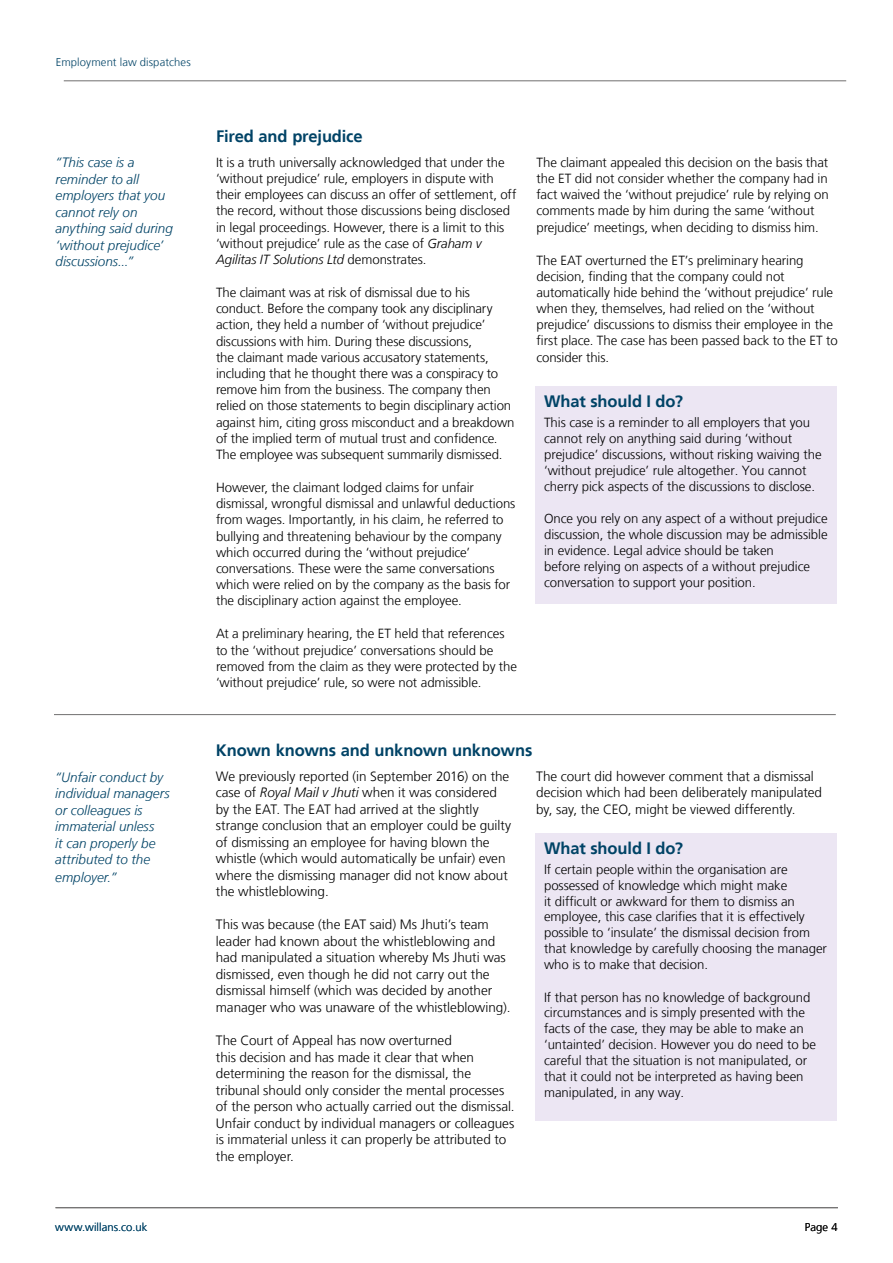
<style>
.page{position:relative;width:893px;height:1263px;background:#fff}
.page>*{position:absolute;margin:0;border:0;box-sizing:border-box;transform-origin:0 0}
.t1{font:700 16.5px "Frutiger LT";letter-spacing:-.01em;color:#004366}
.t2{font:300 13.5px/16.5px "Frutiger LT";color:#000}
.t3{font:italic 300 13.5px/16.5px "Frutiger LT";color:#004366}
.t4{font:300 13.2px/16.2px "Frutiger LT";letter-spacing:-.005em;color:#000}
.t5{font:300 11.25px "Frutiger LT";letter-spacing:.005em;color:#004366}
.t6{font:300 11.25px "Frutiger LT";color:#000}
.s1{font-style:italic}
</style>
<div class="page">
<hr style="left:56px;top:1207px;width:782px;height:1px;background:#706f6f">
<hr style="left:64px;top:81px;width:782px;height:1px;background:#706f6f">
<hr style="left:54px;top:714px;width:782px;height:1px;background:#706f6f">
<div style="left:536px;top:386px;width:301px;height:218px;background:#ece6f3"></div>
<div style="left:536px;top:833px;width:301px;height:287px;background:#ece6f3"></div>
<p class="t5" style="left:56px;top:56px;width:136px">Employment law dispatches</p>
<p class="t3" style="left:56px;top:154px;width:119px">“This case is a reminder to all employers that you cannot rely on anything said during ‘without prejudice’ discussions...”</p>
<p class="t3" style="left:55px;top:769px;width:116px">“Unfair conduct by individual managers or colleagues is immaterial unless<br>it can properly be attributed to the</p>
<p class="t3" style="left:55px;top:869px;width:63px">employer.”</p>
<p class="t1" style="left:216px;top:127px;width:148px">Fired and prejudice</p>
<p class="t4" style="left:216px;top:154px;width:302px">It is a truth universally acknowledged that under the ‘without prejudice’ rule, employers in dispute with their employees can discuss an offer of settlement, off the record, without those discussions being disclosed in legal proceedings. However, there is a limit to this ‘without prejudice’ rule as the case of <span class="s1">Graham v Agilitas IT Solutions Ltd</span> demonstrates.</p>
<p class="t4" style="left:216px;top:284px;width:300px">The claimant was at risk of dismissal due to his conduct. Before the company took any disciplinary action, they held a number of ‘without prejudice’ discussions with him. During these discussions,<br>the claimant made various accusatory statements, including that he thought there was a conspiracy to remove him from the business. The company then relied on those statements to begin disciplinary action against him, citing gross misconduct and a breakdown of the implied term of mutual trust and confidence.<br>The employee was subsequent summarily dismissed.</p>
<p class="t4" style="left:216px;top:479px;width:301px">However, the claimant lodged claims for unfair dismissal, wrongful dismissal and unlawful deductions from wages. Importantly, in his claim, he referred to bullying and threatening behaviour by the company which occurred during the ‘without prejudice’ conversations. These were the same conversations which were relied on by the company as the basis for the disciplinary action against the employee.</p>
<p class="t4" style="left:216px;top:626px;width:303px">At a preliminary hearing, the ET held that references to the ‘without prejudice’ conversations should be removed from the claim as they were protected by the ‘without prejudice’ rule, so were not admissible.</p>
<p class="t4" style="left:536px;top:154px;width:294px">The claimant appealed this decision on the basis that the ET did not consider whether the company had in fact waived the ‘without prejudice’ rule by relying on comments made by him during the same ‘without prejudice’ meetings, when deciding to dismiss him.</p>
<p class="t4" style="left:536px;top:252px;width:303px">The EAT overturned the ET’s preliminary hearing decision, finding that the company could not automatically hide behind the ‘without prejudice’ rule when they, themselves, had relied on the ‘without prejudice’ discussions to dismiss their employee in the first place. The case has been passed back to the ET to consider this.</p>
<p class="t1" style="left:544px;top:392px;width:140px">What should I do?</p>
<p class="t4" style="left:544px;top:415px;width:279px">This case is a reminder to all employers that you cannot rely on anything said during ‘without prejudice’ discussions, without risking waiving the ‘without prejudice’ rule altogether. You cannot cherry pick aspects of the discussions to disclose.</p>
<p class="t4" style="left:544px;top:511px;width:285px">Once you rely on any aspect of a without prejudice discussion, the whole discussion may be admissible in evidence. Legal advice should be taken<br>before relying on aspects of a without prejudice conversation to support your position.</p>
<p class="t1" style="left:216px;top:740px;width:318px">Known knowns and unknown unknowns</p>
<p class="t2" style="left:216px;top:768px;width:297px">We previously reported (in September 2016) on the case of <span class="s1">Royal Mail v Jhuti</span> when it was considered by the EAT. The EAT had arrived at the slightly strange conclusion that an employer could be guilty of dismissing an employee for having blown the whistle (which would automatically be unfair) even where the dismissing manager did not know about the whistleblowing.</p>
<p class="t2" style="left:216px;top:917px;width:296px">This was because (the EAT said) Ms Jhuti’s team leader had known about the whistleblowing and had manipulated a situation whereby Ms Jhuti was dismissed, even though he did not carry out the dismissal himself (which was decided by another manager who was unaware of the whistleblowing).</p>
<p class="t2" style="left:216px;top:1032px;width:300px">The Court of Appeal has now overturned<br>this decision and has made it clear that when determining the reason for the dismissal, the tribunal should only consider the mental processes of the person who actually carried out the dismissal.<br>Unfair conduct by individual managers or colleagues is immaterial unless it can properly be attributed to the employer.</p>
<p class="t2" style="left:536px;top:768px;width:288px">The court did however comment that a dismissal decision which had been deliberately manipulated by, say, the CEO, might be viewed differently.</p>
<p class="t1" style="left:544px;top:838px;width:140px">What should I do?</p>
<p class="t4" style="left:544px;top:861px;width:284px">If certain people within the organisation are possessed of knowledge which might make<br>it difficult or awkward for them to dismiss an employee, this case clarifies that it is effectively possible to ‘insulate’ the dismissal decision from that knowledge by carefully choosing the manager who is to make that decision.</p>
<p class="t4" style="left:544px;top:989px;width:274px">If that person has no knowledge of background circumstances and is simply presented with the facts of the case, they may be able to make an ‘untainted’ decision. However you do need to be careful that the situation is not manipulated, or that it could not be interpreted as having been manipulated, in any way.</p>
<p class="t5" style="left:55px;top:1221px;width:94px">www.willans.co.uk</p>
<p class="t6" style="left:805px;top:1221px;width:34px">Page 4</p>
</div>
